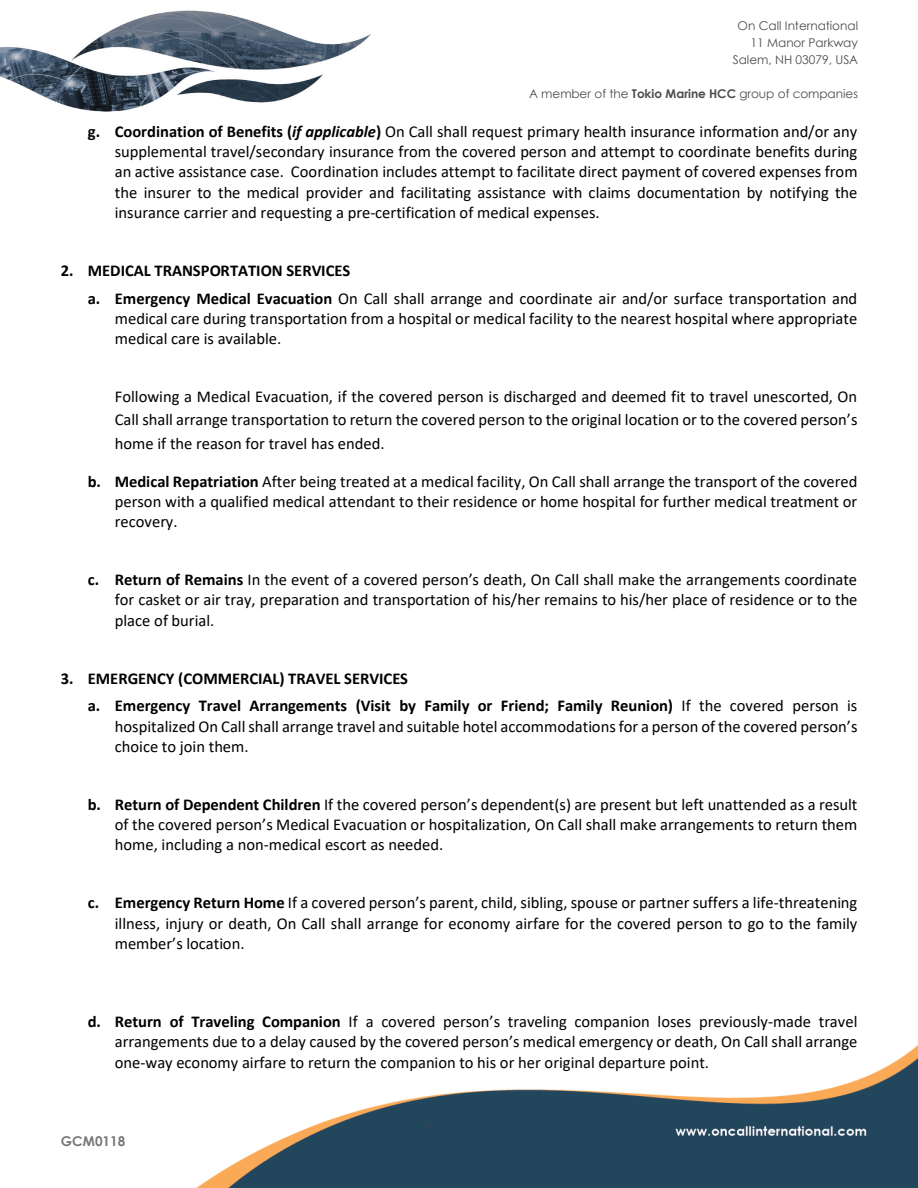
<style>
.page{position:relative;width:918px;height:1188px;background:#fff}
.page>*{position:absolute;margin:0;border:0;box-sizing:border-box;transform-origin:0 0}
.t1{font:16.5px/20.1px "Calibri";color:#000;text-align:justify}
.t2{font:700 16.5px "Calibri";color:#000}
.t3{font:700 13.5px "Century Gothic";color:#777}
.t4{font:12px/17px "Century Gothic";color:#4d4d4d;text-align:right}
.s1{font-weight:700}
.s2{font-weight:700;font-style:italic}
</style>
<div class="page">
<img style="left:196px;top:1045px;width:722px;height:143px">
<img style="left:0;top:10px;width:370px;height:102px">
<p class="t4" style="left:733px;top:17px;width:127px">On Call International<br>11 Manor Parkway<br>Salem, NH 03079, USA</p>
<p class="t4" style="left:529px;top:85px;width:331px">A member of the <span class="s1">Tokio Marine HCC</span> group of companies</p>
<p class="t1" style="left:115px;top:121px;width:744px;text-indent:-27px"><span class="s1">g. Coordination of Benefits (</span><span class="s2">if applicable</span><span class="s1">)</span> On Call shall request primary health insurance information and/or any supplemental travel/secondary insurance from the covered person and attempt to coordinate benefits during an active assistance case. Coordination includes attempt to facilitate direct payment of covered expenses from the insurer to the medical provider and facilitating assistance with claims documentation by notifying the insurance carrier and requesting a pre-certification of medical expenses.</p>
<p class="t2" style="left:61px;top:259px;width:291px">2. MEDICAL TRANSPORTATION SERVICES</p>
<p class="t1" style="left:115px;top:288px;width:744px;text-indent:-27px"><span class="s1">a. Emergency Medical Evacuation</span> On Call shall arrange and coordinate air and/or surface transportation and medical care during transportation from a hospital or medical facility to the nearest hospital where appropriate medical care is available.</p>
<p class="t1" style="left:115px;top:385px;width:744px;line-height:23.1px">Following a Medical Evacuation, if the covered person is discharged and deemed fit to travel unescorted, On Call shall arrange transportation to return the covered person to the original location or to the covered person’s home if the reason for travel has ended.</p>
<p class="t1" style="left:115px;top:471px;width:744px;text-indent:-27px"><span class="s1">b. Medical Repatriation</span> After being treated at a medical facility, On Call shall arrange the transport of the covered person with a qualified medical attendant to their residence or home hospital for further medical treatment or recovery.</p>
<p class="t1" style="left:115px;top:569px;width:744px;text-indent:-27px"><span class="s1">c. Return of Remains</span> In the event of a covered person’s death, On Call shall make the arrangements coordinate for casket or air tray, preparation and transportation of his/her remains to his/her place of residence or to the place of burial.</p>
<p class="t2" style="left:61px;top:667px;width:349px">3. EMERGENCY (COMMERCIAL) TRAVEL SERVICES</p>
<p class="t1" style="left:115px;top:695px;width:744px;text-indent:-27px"><span class="s1">a. Emergency Travel Arrangements (Visit by Family or Friend; Family Reunion)</span> If the covered person is hospitalized On Call shall arrange travel and suitable hotel accommodations for a person of the covered person’s choice to join them.</p>
<p class="t1" style="left:115px;top:794px;width:744px;text-indent:-27px"><span class="s1">b. Return of Dependent Children</span> If the covered person’s dependent(s) are present but left unattended as a result of the covered person’s Medical Evacuation or hospitalization, On Call shall make arrangements to return them home, including a non-medical escort as needed.</p>
<p class="t1" style="left:115px;top:893px;width:744px;text-indent:-27px"><span class="s1">c. Emergency Return Home</span> If a covered person’s parent, child, sibling, spouse or partner suffers a life-threatening illness, injury or death, On Call shall arrange for economy airfare for the covered person to go to the family member’s location.</p>
<p class="t1" style="left:115px;top:1011px;width:744px;text-indent:-27px"><span class="s1">d. Return of Traveling Companion</span> If a covered person’s traveling companion loses previously-made travel arrangements due to a delay caused by the covered person’s medical emergency or death, On Call shall arrange one-way economy airfare to return the companion to his or her original departure point.</p>
<p class="t3" style="left:61px;top:1131px;width:66px">GCM0118</p>
</div>
